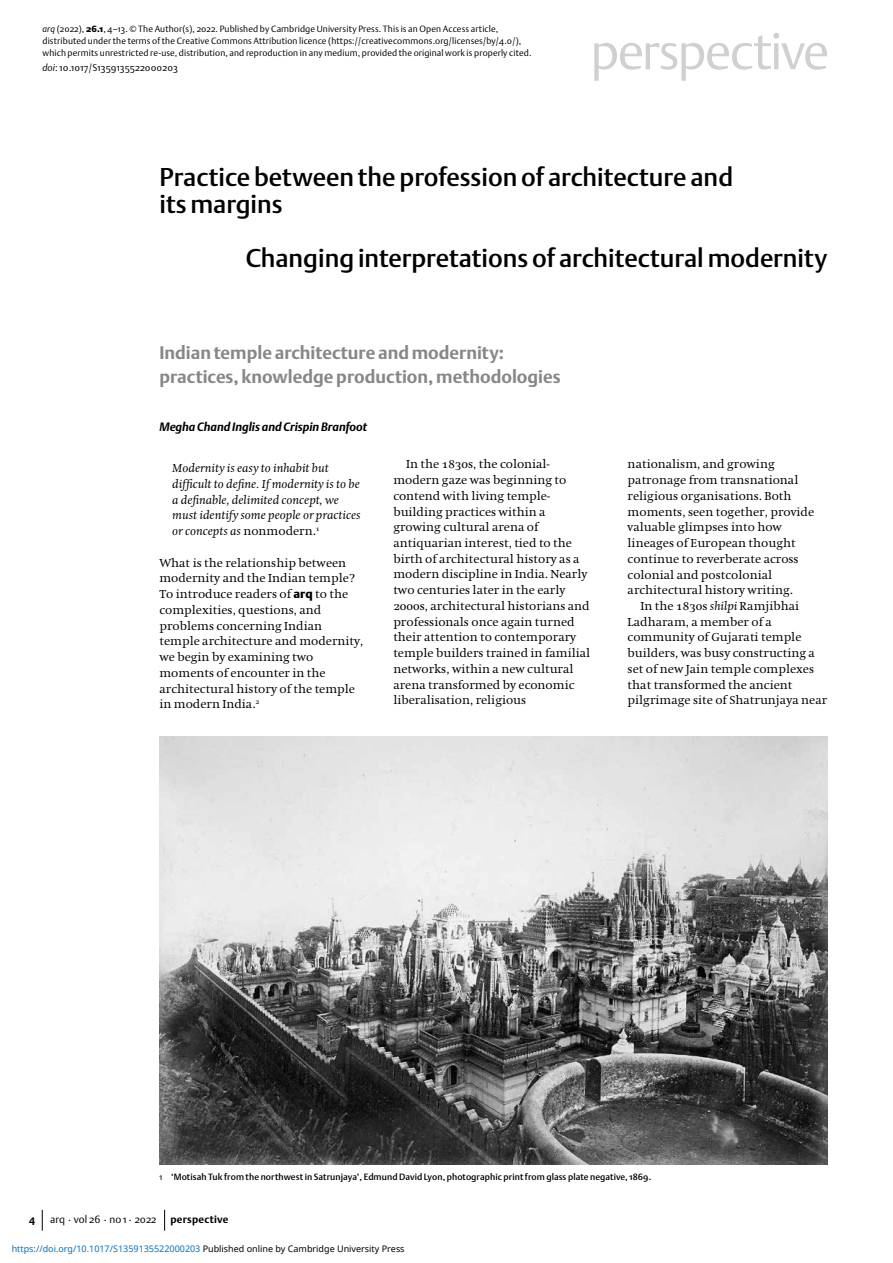
<style>
.page{position:relative;width:893px;height:1263px;background:#fff}
.page>*{position:absolute;margin:0;border:0;box-sizing:border-box;transform-origin:0 0}
.t1{font:51px "DTL Argo ST Light";letter-spacing:-.03em;color:#d0d0d0}
.t2{font:25.5px/27px "DTL Argo ST Medium";color:#000}
.t3{font:700 18px/24px "DTL Argo ST";color:#878787}
.t4{font:12px/15.8px "Hollander";color:#000}
.t5{font:italic 12px/15.8px "Hollander";color:#000}
.t6{font:italic 700 12px "DTL Argo ST";color:#000}
.t7{font:10.5px "DTL Argo ST Light";color:#000}
.t8{font:700 10.5px "DTL Argo ST";letter-spacing:.02em;color:#000}
.t9{font:9.75px "DTL Argo ST Light";letter-spacing:.015em;color:#000}
.t10{font:9px/12px "DTL Argo ST Light";letter-spacing:.015em;color:#000}
.t11{font:9px "DTL Argo ST Medium";letter-spacing:.01em;color:#000}
.t12{font:9px "Noto Sans";color:#0172cf}
.s1{font-family:"DTL Argo T Light";font-style:italic}
.s2{font-family:"DTL Argo ST Black"}
.s3{font-style:normal}
.s4{font-family:"Hollander SC"}
.s5{font-style:italic}
.s6{font-family:"DTL Argo ST Light"}
.s7{color:#000}
</style>
<div class="page">
<img style="left:159px;top:736px;width:668px;height:428px">
<svg style="left:42px;top:1210px;width:1px;height:20px"></svg>
<svg style="left:164px;top:1210px;width:1px;height:20px"></svg>
<p class="t10" style="left:43px;top:23px;width:491px"><span class="s1">arq</span> (2022), <span class="s2">26.1</span>, 4–13. © The Author(s), 2022. Published by Cambridge University Press. This is an Open Access article, distributed under the terms of the Creative Commons Attribution licence (https://creativecommons.org/licenses/by/4.0/), which permits unrestricted re-use, distribution, and reproduction in any medium, provided the original work is properly cited.</p>
<p class="t9" style="left:43px;top:62px;width:137px"><span class="s1">doi</span>: 10.1017/S1359135522000203</p>
<h1 class="t1" style="left:590px;top:21px;width:240px">perspective</h1>
<h2 class="t2" style="left:159px;top:163px;width:575px">Practice between the profession of architecture and its margins</h2>
<h2 class="t2" style="left:246px;top:244px;width:583px">Changing interpretations of architectural modernity</h2>
<h3 class="t3" style="left:159px;top:341px;width:403px">Indian temple architecture and modernity: practices, knowledge production, methodologies</h3>
<p class="t6" style="left:159px;top:420px;width:209px">Megha Chand Inglis and Crispin Branfoot</p>
<p class="t5" style="left:172px;top:460px;width:190px">Modernity is easy to inhabit but difficult to define. If modernity is to be a definable, delimited concept, we must identify some people or practices or concepts as <span class="s3">nonmodern.</span><sup>1</sup></p>
<p class="t4" style="left:159px;top:555px;width:205px">What is the relationship between modernity and the Indian temple?<br>To introduce readers of <span class="s2">arq</span> to the complexities, questions, and problems concerning Indian temple architecture and modernity, we begin by examining two moments of encounter in the architectural history of the temple in modern India.<sup>2</sup></p>
<p class="t4" style="left:393px;top:456px;width:198px;text-indent:13px">In the <span class="s4">1830</span>s, the colonial&shy;modern gaze was beginning to contend with living temple&shy;building practices within a growing cultural arena of antiquarian interest, tied to the birth of architectural history as a modern discipline in India. Nearly two centuries later in the early<br><span class="s4">2000</span>s, architectural historians and professionals once again turned their attention to contemporary temple builders trained in familial networks, within a new cultural arena transformed by economic liberalisation, religious</p>
<p class="t4" style="left:628px;top:456px;width:188px">nationalism, and growing patronage from transnational religious organisations. Both moments, seen together, provide valuable glimpses into how lineages of European thought continue to reverberate across colonial and postcolonial architectural history writing.</p>
<p class="t4" style="left:628px;top:598px;width:201px;text-indent:13px">In the <span class="s4">1830</span>s <span class="s5">shilpi</span> Ramjibhai<br>Ladharam, a member of a community of Gujarati temple builders, was busy constructing a set of new Jain temple complexes that transformed the ancient pilgrimage site of Shatrunjaya near</p>
<p class="t11" style="left:159px;top:1171px;width:493px"><span class="s6">1</span> ‘Motisah Tuk from the northwest in Satrunjaya’, Edmund David Lyon, photographic print from glass plate negative, 1869.</p>
<p class="t7" style="left:50px;top:1213px;width:108px">arq . vol 26 . no 1 . 2022</p>
<p class="t8" style="left:29px;top:1213px;width:8px">4</p>
<p class="t8" style="left:170px;top:1213px;width:59px">perspective</p>
<p class="t12" style="left:12px;top:1243px;width:394px">https://doi.org/10.1017/S1359135522000203 <span class="s7">Published online by Cambridge University Press</span></p>
</div>
